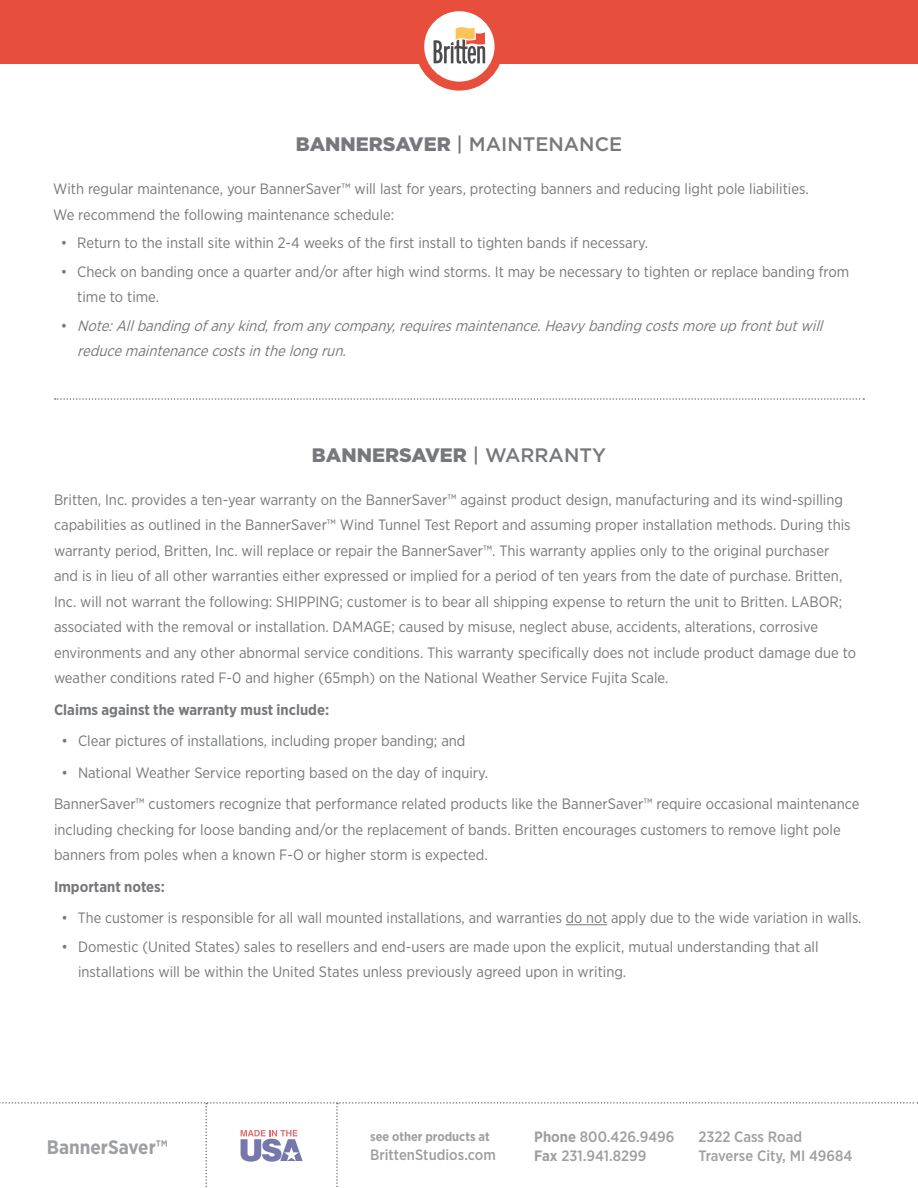
<style>
.page{position:relative;width:918px;height:1188px;background:#fff}
.page>*{position:absolute;margin:0;border:0;box-sizing:border-box;transform-origin:0 0}
.t1{font:500 19.5px "Gotham";color:#76787b}
.t2{font:900 19.5px "Gotham";color:#76787b}
.t3{font:700 19.5px "Gotham Narrow";color:#9d9fa2}
.t4{font:15px/25.5px "Gotham Narrow";color:#76787b}
.t5{font:italic 15px/25.5px "Gotham Narrow";color:#76787b}
.t6{font:500 15px/19.5px "Gotham Narrow";color:#9d9fa2}
.t7{font:700 15px "Gotham Narrow";color:#76787b}
.t8{font:700 12.75px "Gotham Narrow";color:#9d9fa2}
.s1{font-weight:900}
.s2{font-style:normal}
.s3{font-weight:500}
.s4{font-weight:700}
</style>
<div class="page">
<svg style="left:0;top:1102px;width:918px;height:85px"></svg>
<svg style="left:55px;top:398px;width:809px;height:2px"></svg>
<hr style="left:566px;top:924px;width:41px;height:1px;background:#76787b">
<div style="left:0;top:0;width:918px;height:64px;background:#e74f3c"></div>
<svg style="left:420px;top:7px;width:79px;height:79px;fill:#fff"></svg>
<div style="left:415px;top:2px;width:89px;height:89px;border:9px solid #e74f3c;border-radius:50%"></div>
<svg style="left:434px;top:26px;width:51px;height:38px;background:#c8b6aa"></svg>
<h1 class="t1" style="left:296px;top:133px;width:328px"><span class="s1">BANNERSAVER</span> | MAINTENANCE</h1>
<p class="t4" style="left:53px;top:176px;width:757px">With regular maintenance, your BannerSaver™ will last for years, protecting banners and reducing light pole liabilities.<br>We recommend the following maintenance schedule:</p>
<p class="t4" style="left:61px;top:230px;width:589px">• Return to the install site within 2-4 weeks of the first install to tighten bands if necessary.</p>
<p class="t4" style="left:77px;top:258px;width:774px;text-indent:-16px">• Check on banding once a quarter and/or after high wind storms. It may be necessary to tighten or replace banding from time to time.</p>
<p class="t5" style="left:77px;top:312px;width:751px;text-indent:-17px"><span class="s2">•</span> Note:Allbandingofanykind,from anycompany,requiresmaintenance.Heavybandingcostsmoreupfrontbutwill reducemaintenancecostsinthelongrun.</p>
<h1 class="t2" style="left:312px;top:444px;width:296px">BANNERSAVER <span class="s3">| WARRANTY</span></h1>
<p class="t4" style="left:54px;top:486px;width:804px">Britten, Inc. provides a ten-year warranty on the BannerSaver™ against product design, manufacturing and its wind-spilling capabilities as outlined in the BannerSaver™ Wind Tunnel Test Report and assuming proper installation methods. During this warranty period, Britten, Inc. will replace or repair the BannerSaver™. This warranty applies only to the original purchaser and is in lieu of all other warranties either expressed or implied for a period of ten years from the date of purchase. Britten, Inc. will not warrant the following: SHIPPING; customer is to bear all shipping expense to return the unit to Britten. LABOR; associated with the removal or installation. DAMAGE; caused by misuse, neglect abuse, accidents, alterations, corrosive environments and any other abnormal service conditions. This warranty specifically does not include product damage due to weather conditions rated F-0 and higher (65mph) on the National Weather Service Fujita Scale.</p>
<p class="t7" style="left:54px;top:700px;width:277px">Claims against the warranty must include:</p>
<p class="t4" style="left:62px;top:728px;width:406px">• Clear pictures of installations, including proper banding; and</p>
<p class="t4" style="left:54px;top:756px;width:807px;line-height:31.5px;text-indent:8px">• National Weather Service reporting based on the day of inquiry.<br>BannerSaver™ customers recognize that performance related products like the BannerSaver™ require occasional maintenance</p>
<p class="t4" style="left:54px;top:816px;width:788px">including checking for loose banding and/or the replacement of bands. Britten encourages customers to remove light pole banners from poles when a known F-O or higher storm is expected.</p>
<p class="t7" style="left:54px;top:877px;width:112px">Important notes:</p>
<p class="t4" style="left:62px;top:905px;width:802px">• The customer is responsible for all wall mounted installations, and warranties do not apply due to the wide variation in walls.</p>
<p class="t4" style="left:78px;top:933px;width:742px;text-indent:-16px">• Domestic (United States) sales to resellers and end-users are made upon the explicit, mutual understanding that all installations will be within the United States unless previously agreed upon in writing.</p>
<h1 class="t3" style="left:47px;top:1134px;width:123px">BannerSaver™</h1>
<p class="t6" style="left:534px;top:1126px;width:142px"><span class="s4">Phone</span> 800.426.9496<br><span class="s4">Fax</span> 231.941.8299</p>
<p class="t8" style="left:370px;top:1128px;width:121px">see other products at</p>
<p class="t6" style="left:370px;top:1145px;width:127px">BrittenStudios.com</p>
<p class="t6" style="left:698px;top:1126px;width:156px">2322 Cass Road<br>Traverse City, MI 49684</p>
</div>
